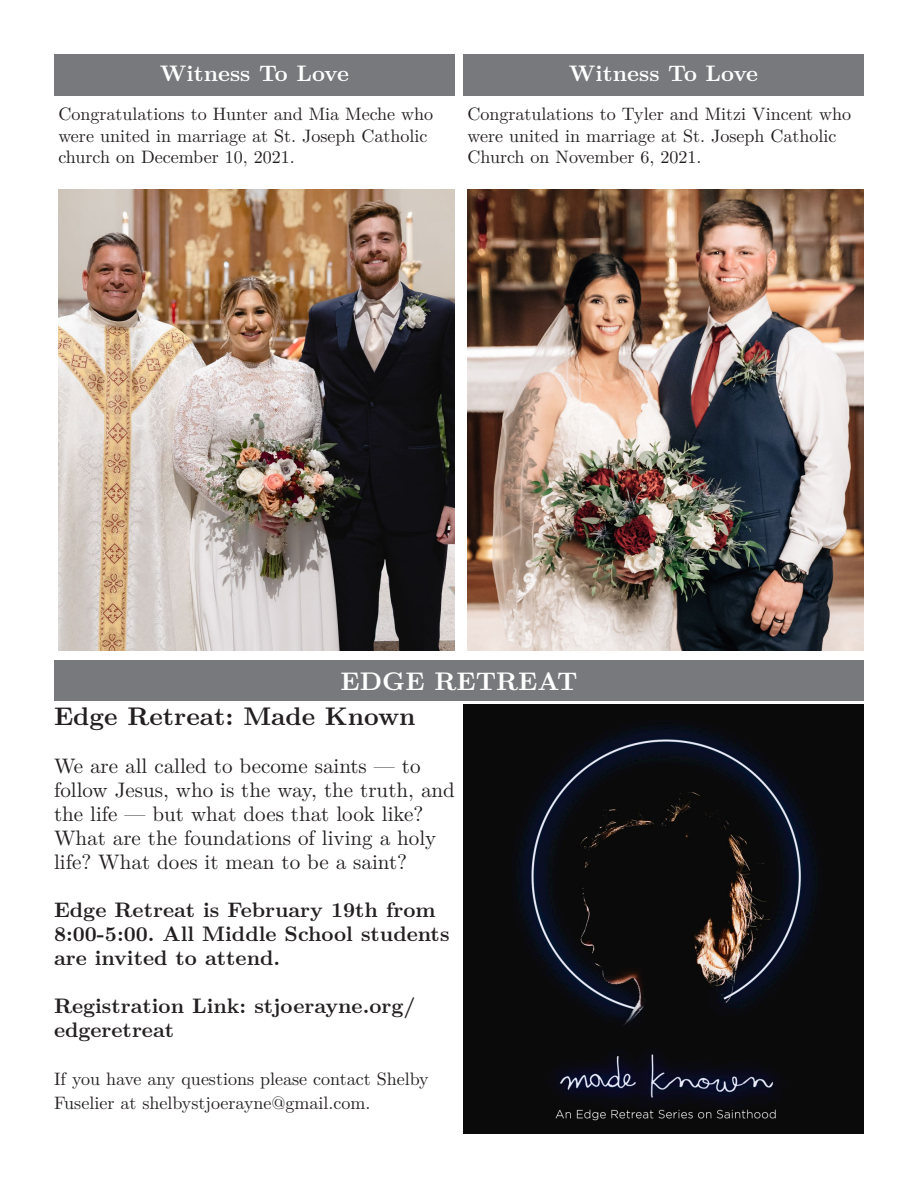
<style>
.page{position:relative;width:918px;height:1188px;background:#fff}
.page>*{position:absolute;margin:0;border:0;box-sizing:border-box;transform-origin:0 0}
.t1{font:700 25.5px "LM Roman 10";color:#231f20}
.t2{font:700 25.5px "LM Roman 10";color:#fff}
.t3{font:700 22.5px "LM Roman 10";color:#fff}
.t4{font:21px/24px "LM Roman 10";color:#231f20}
.t5{font:700 21px/24px "LM Roman 10";color:#231f20}
.t6{font:18px/21.6px "LM Roman 10";color:#231f20}
</style>
<div class="page">
<div style="left:54px;top:661px;width:810px;height:40px;background:#77797c"></div>
<div style="left:463px;top:54px;width:401px;height:41px;background:#77797c"></div>
<div style="left:54px;top:54px;width:401px;height:41px;background:#77797c"></div>
<img style="left:468px;top:189px;width:396px;height:462px">
<img style="left:59px;top:189px;width:396px;height:462px">
<img style="left:463px;top:705px;width:401px;height:429px">
<p class="t3" style="left:160px;top:55px;width:191px">Witness To Love</p>
<p class="t3" style="left:569px;top:55px;width:191px">Witness To Love</p>
<p class="t6" style="left:468px;top:102px;width:385px">Congratulations to Tyler and Mitzi Vincent who were united in marriage at St. Joseph Catholic<br>Church on November 6, 2021.</p>
<p class="t6" style="left:58px;top:102px;width:376px">Congratulations to Hunter and Mia Meche who were united in marriage at St. Joseph Catholic church on December 10, 2021.</p>
<h1 class="t2" style="left:341px;top:661px;width:238px">EDGE RETREAT</h1>
<h1 class="t1" style="left:54px;top:696px;width:363px">Edge Retreat: Made Known</h1>
<p class="t4" style="left:54px;top:752px;width:402px">We are all called to become saints — to follow Jesus, who is the way, the truth, and the life — but what does that look like?<br>What are the foundations of living a holy life? What does it mean to be a saint?</p>
<p class="t5" style="left:54px;top:896px;width:397px">Edge Retreat is February 19th from<br>8:00-5:00. All Middle School students are invited to attend.</p>
<p class="t5" style="left:54px;top:992px;width:363px">Registration Link: stjoerayne.org/ edgeretreat</p>
<p class="t6" style="left:54px;top:1066px;width:376px;line-height:24px">If you have any questions please contact Shelby<br>Fuselier at shelbystjoerayne@gmail.com.</p>
</div>
